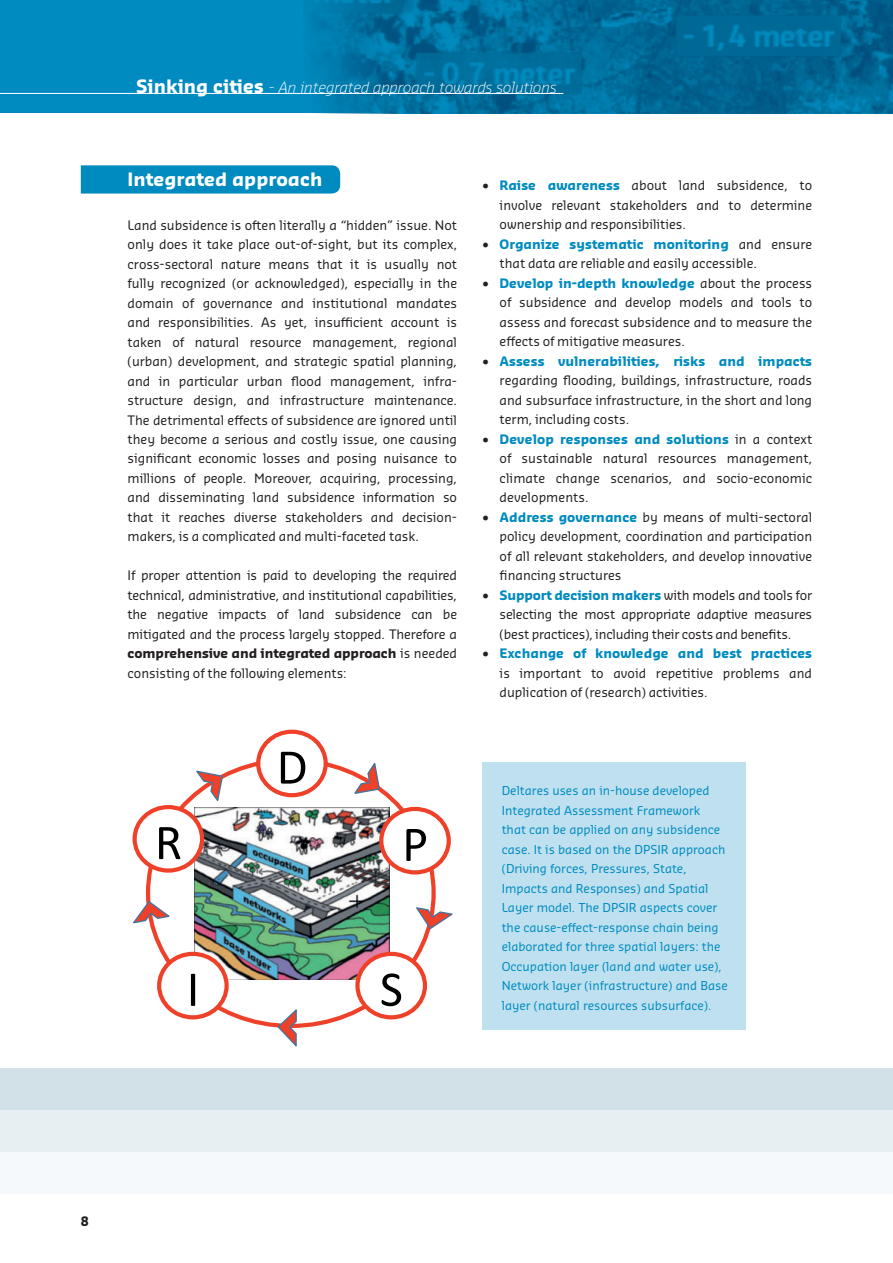
<style>
.page{position:relative;width:893px;height:1263px;background:#fff}
.page>*{position:absolute;margin:0;border:0;box-sizing:border-box;transform-origin:0 0}
.t1{font:50.4px "Calibri";color:#000001}
.t2{font:700 18px "Sansa Pro";color:#fff}
.t3{font:italic 300 15px "Sansa Pro";color:#fff}
.t4{font:12.75px/19.5px "Sansa Pro";color:#231f20;text-align:justify}
.t5{font:700 12.75px "Sansa Pro";color:#231f20}
.t6{font:12px/19.5px "Sansa Pro";color:#008bc0}
.s1{font-weight:700;font-style:normal;font-size:18px}
.s2{font-style:normal}
.s3{font-weight:700}
.s4{font-weight:700;color:#008bc0}
</style>
<div class="page">
<div style="left:0;top:0;width:893px;height:112px;background:#008bc0"></div>
<img style="left:304px;top:0;width:589px;height:113px">
<hr style="left:0;top:93px;width:563px;height:1px;background:#fff">
<svg style="left:81px;top:165px;width:259px;height:29px;background:#078ec1"></svg>
<img style="left:195px;top:807px;width:194px;height:173px">
<div style="left:256px;top:730px;width:72px;height:67px;border:4px solid #ef412a;border-radius:50%"></div>
<div style="left:381px;top:809px;width:68px;height:63px;background:#fff;border-radius:50%"></div>
<div style="left:379px;top:807px;width:72px;height:67px;border:4px solid #ef412a;border-radius:50%"></div>
<div style="left:357px;top:954px;width:68px;height:63px;background:#fff;border-radius:50%"></div>
<div style="left:355px;top:952px;width:72px;height:67px;border:4px solid #ef412a;border-radius:50%"></div>
<div style="left:135px;top:807px;width:67px;height:63px;background:#fff;border-radius:50%"></div>
<div style="left:133px;top:805px;width:71px;height:68px;border:4px solid #ef412a;border-radius:50%"></div>
<div style="left:159px;top:954px;width:68px;height:63px;background:#fff;border-radius:50%"></div>
<div style="left:157px;top:952px;width:72px;height:67px;border:4px solid #ef412a;border-radius:50%"></div>
<svg style="left:133px;top:900px;width:37px;height:25px"></svg>
<svg style="left:352px;top:762px;width:29px;height:32px"></svg>
<svg style="left:194px;top:770px;width:30px;height:31px"></svg>
<svg style="left:276px;top:1009px;width:22px;height:38px"></svg>
<svg style="left:416px;top:906px;width:37px;height:24px"></svg>
<div style="left:0;top:1068px;width:893px;height:42px;background:#d2e0e8"></div>
<div style="left:0;top:1110px;width:893px;height:42px;background:#e7eff3"></div>
<div style="left:0;top:1152px;width:893px;height:42px;background:#f6f9fb"></div>
<div style="left:483px;top:762px;width:263px;height:268px;background:#bee0ef"></div>
<p class="t3" style="left:136px;top:82px;width:422px"><span class="s1">Sinking cities</span> <span class="s2">-</span> An integrated approach towards solutions</p>
<h2 class="t2" style="left:128px;top:172px;width:196px">Integrated approach</h2>
<p class="t4" style="left:128px;top:216px;width:331px">Land subsidence is often literally a “hidden” issue. Not only does it take place out-of-sight, but its complex, cross-sectoral nature means that it is usually not fully recognized (or acknowledged), especially in the domain of governance and institutional mandates and responsibilities. As yet, insufficient account is taken of natural resource management, regional (urban) development, and strategic spatial planning, and in particular urban flood management, infra&shy;structure design, and infrastructure maintenance.<br>The detrimental effects of subsidence are ignored until they become a serious and costly issue, one causing significant economic losses and posing nuisance to millions of people. Moreover, acquiring, processing, and disseminating land subsidence information so that it reaches diverse stakeholders and decision&shy;makers, is a complicated and multi-faceted task.</p>
<p class="t4" style="left:128px;top:567px;width:331px">If proper attention is paid to developing the required technical, administrative, and institutional capabilities, the negative impacts of land subsidence can be mitigated and the process largely stopped. Therefore a <span class="s3">comprehensive and integrated approach</span> is needed consisting of the following elements:</p>
<h1 class="t1" style="left:155px;top:810px;width:29px">R</h1>
<h1 class="t1" style="left:187px;top:957px;width:14px">I</h1>
<h1 class="t1" style="left:277px;top:735px;width:32px">D</h1>
<h1 class="t1" style="left:402px;top:812px;width:28px">P</h1>
<h1 class="t1" style="left:380px;top:957px;width:25px">S</h1>
<p class="t4" style="left:500px;top:177px;width:314px;text-indent:-17px">• <span class="s4">Raise awareness</span> about land subsidence, to involve relevant stakeholders and to determine ownership and responsibilities.</p>
<p class="t4" style="left:500px;top:235px;width:314px;text-indent:-17px">• <span class="s4">Organize systematic monitoring</span> and ensure that data are reliable and easily accessible.</p>
<p class="t4" style="left:500px;top:274px;width:314px;text-indent:-17px">• <span class="s4">Develop in-depth knowledge</span> about the process of subsidence and develop models and tools to assess and forecast subsidence and to measure the effects of mitigative measures.</p>
<p class="t4" style="left:500px;top:352px;width:314px;text-indent:-17px">• <span class="s4">Assess vulnerabilities, risks and impacts </span>regarding flooding, buildings, infrastructure, roads and subsurface infrastructure, in the short and long term, including costs.</p>
<p class="t4" style="left:500px;top:430px;width:314px;text-indent:-17px">• <span class="s4">Develop responses and solutions</span> in a context of sustainable natural resources management, climate change scenarios, and socio-economic developments.</p>
<p class="t4" style="left:500px;top:508px;width:314px;text-indent:-17px">• <span class="s4">Address governance</span> by means of multi-sectoral policy development, coordination and participation of all relevant stakeholders, and develop innovative financing structures</p>
<p class="t4" style="left:500px;top:586px;width:314px;text-indent:-17px">• <span class="s4">Support decision makers</span> with models and tools for selecting the most appropriate adaptive measures (best practices), including their costs and benefits.</p>
<p class="t4" style="left:500px;top:645px;width:314px;text-indent:-17px">• <span class="s4">Exchange of knowledge and best practices </span>is important to avoid repetitive problems and duplication of (research) activities.</p>
<p class="t6" style="left:502px;top:782px;width:228px">Deltares uses an in-house developed Integrated Assessment Framework<br>that can be applied on any subsidence case. It is based on the DPSIR approach (Driving forces, Pressures, State, Impacts and Responses) and Spatial Layer model. The DPSIR aspects cover the cause-effect-response chain being elaborated for three spatial layers: the Occupation layer (land and water use), Network layer (infrastructure) and Base layer (natural resources subsurface).</p>
<p class="t5" style="left:81px;top:1217px;width:9px">8</p>
</div>
